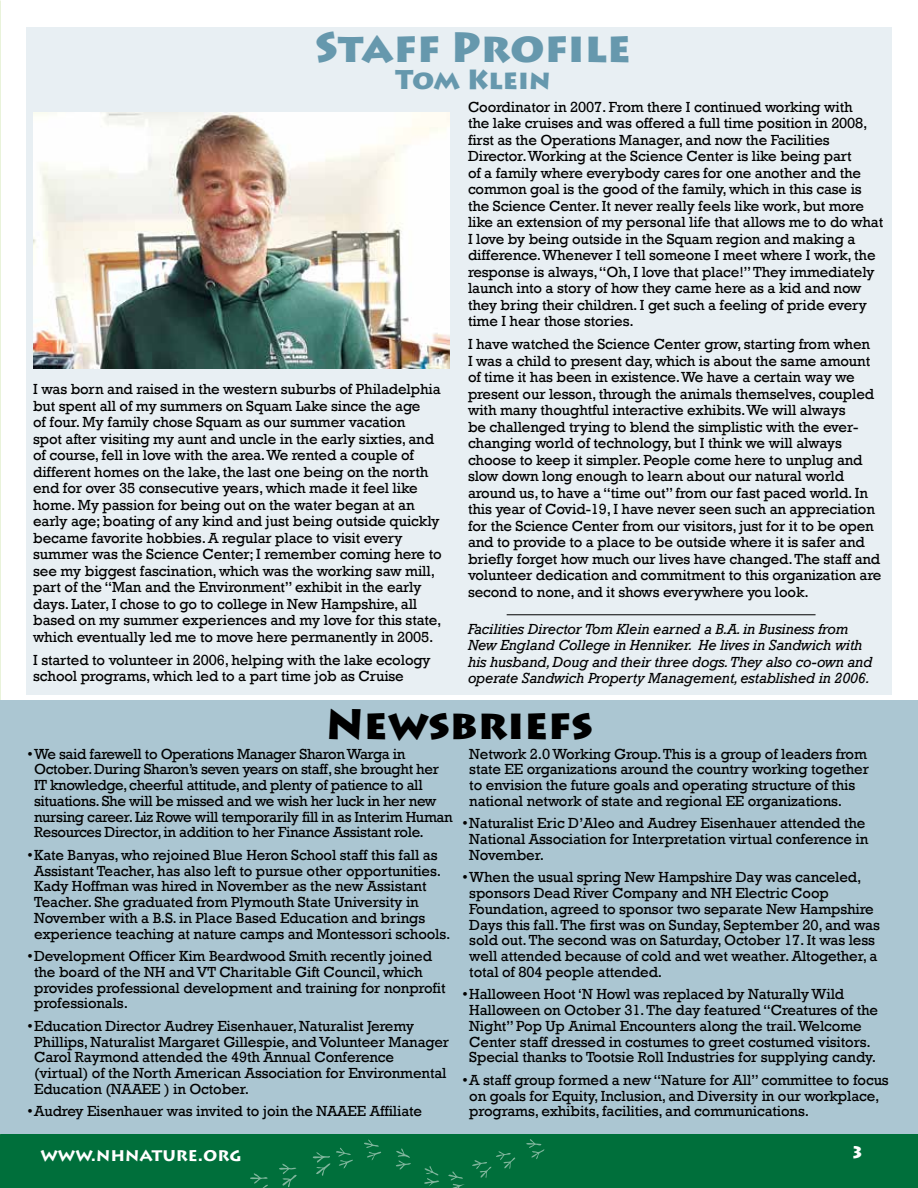
<style>
.page{position:relative;width:918px;height:1188px;background:#fff}
.page>*{position:absolute;margin:0;border:0;box-sizing:border-box;transform-origin:0 0}
.t1{font:900 42px "Lithos Pro";color:#6698ad}
.t2{font:900 42px "Lithos Pro";color:#000}
.t3{font:900 27px "Lithos Pro";color:#6698ad}
.t4{font:700 18px "Lithos Pro";color:#fff}
.t5{font:900 16.5px "Lithos Pro";color:#fff}
.t6{font:15px/16.5px "Rockwell";letter-spacing:-.01em;color:#000}
.t7{font:italic 15px/16.5px "Rockwell";letter-spacing:-.01em;color:#000}
</style>
<div class="page">
<div style="left:0;top:1134px;width:918px;height:54px;background:#006f3b"></div>
<svg style="left:526px;top:1139px;width:19px;height:20px"></svg>
<svg style="left:448px;top:1151px;width:68px;height:37px"></svg>
<svg style="left:424px;top:1166px;width:15px;height:20px"></svg>
<svg style="left:396px;top:1148px;width:15px;height:22px"></svg>
<svg style="left:364px;top:1139px;width:17px;height:21px"></svg>
<svg style="left:313px;top:1148px;width:40px;height:28px"></svg>
<svg style="left:250px;top:1173px;width:18px;height:15px"></svg>
<svg style="left:279px;top:1163px;width:18px;height:24px"></svg>
<div style="left:26px;top:27px;width:866px;height:668px;background:#e8eff3"></div>
<hr style="left:507px;top:614px;width:309px;height:1px;background:#000">
<div style="left:0;top:701px;width:918px;height:433px;background:#abc6d2"></div>
<img style="left:33px;top:112px;width:417px;height:256px">
<h1 class="t1" style="left:315px;top:21px;width:317px">Staff Profile</h1>
<h2 class="t3" style="left:396px;top:63px;width:157px">Tom Klein</h2>
<p class="t6" style="left:33px;top:381px;width:410px">I was born and raised in the western suburbs of Philadelphia but spent all of my summers on Squam Lake since the age<br>of four. My family chose Squam as our summer vacation<br>spot after visiting my aunt and uncle in the early sixties, and of course, fell in love with the area. We rented a couple of different homes on the lake, the last one being on the north end for over 35 consecutive years, which made it feel like home. My passion for being out on the water began at an early age; boating of any kind and just being outside quickly became favorite hobbies. A regular place to visit every summer was the Science Center; I remember coming here to see my biggest fascination, which was the working saw mill, part of the “Man and the Environment” exhibit in the early days. Later, I chose to go to college in New Hampshire, all based on my summer experiences and my love for this state, which eventually led me to move here permanently in 2005.</p>
<p class="t6" style="left:33px;top:652px;width:399px">I started to volunteer in 2006, helping with the lake ecology school programs, which led to a part time job as Cruise</p>
<p class="t6" style="left:468px;top:99px;width:417px">Coordinator in 2007. From there I continued working with<br>the lake cruises and was offered a full time position in 2008, first as the Operations Manager, and now the Facilities Director. Working at the Science Center is like being part<br>of a family where everybody cares for one another and the common goal is the good of the family, which in this case is the Science Center. It never really feels like work, but more like an extension of my personal life that allows me to do what I love by being outside in the Squam region and making a difference. Whenever I tell someone I meet where I work, the response is always, “Oh, I love that place!” They immediately launch into a story of how they came here as a kid and now they bring their children. I get such a feeling of pride every time I hear those stories.</p>
<p class="t6" style="left:468px;top:336px;width:415px">I have watched the Science Center grow, starting from when<br>I was a child to present day, which is about the same amount of time it has been in existence. We have a certain way we present our lesson, through the animals themselves, coupled with many thoughtful interactive exhibits. We will always<br>be challenged trying to blend the simplistic with the ever&shy;changing world of technology, but I think we will always choose to keep it simpler. People come here to unplug and slow down long enough to learn about our natural world around us, to have a “time out” from our fast paced world. In this year of Covid-19, I have never seen such an appreciation for the Science Center from our visitors, just for it to be open and to provide to a place to be outside where it is safer and briefly forget how much our lives have changed. The staff and volunteer dedication and commitment to this organization are second to none, and it shows everywhere you look.</p>
<p class="t7" style="left:468px;top:621px;width:406px">Facilities Director Tom Klein earned a B.A. in Business from New England College in Henniker. He lives in Sandwich with his husband, Doug and their three dogs. They also co-own and operate Sandwich Property Management, established in 2006.</p>
<h1 class="t2" style="left:326px;top:698px;width:268px">Newsbriefs</h1>
<p class="t6" style="left:34px;top:746px;width:420px;line-height:15.8px;text-indent:-7px">•We said farewell to Operations Manager Sharon Warga in October. During Sharon’s seven years on staff, she brought her IT knowledge, cheerful attitude, and plenty of patience to all situations. She will be missed and we wish her luck in her new nursing career. Liz Rowe will temporarily fill in as Interim Human Resources Director, in addition to her Finance Assistant role.</p>
<p class="t6" style="left:34px;top:847px;width:418px;line-height:15.8px;text-indent:-7px">•Kate Banyas, who rejoined Blue Heron School staff this fall as Assistant Teacher, has also left to pursue other opportunities.<br>Kady Hoffman was hired in November as the new Assistant Teacher. She graduated from Plymouth State University in November with a B.S. in Place Based Education and brings experience teaching at nature camps and Montessori schools.</p>
<p class="t6" style="left:34px;top:948px;width:413px;line-height:15.8px;text-indent:-7px">•Development Officer Kim Beardwood Smith recently joined the board of the NH and VT Charitable Gift Council, which provides professional development and training for nonprofit professionals.</p>
<p class="t6" style="left:34px;top:1018px;width:416px;line-height:15.8px;text-indent:-7px">•Education Director Audrey Eisenhauer, Naturalist Jeremy Phillips, Naturalist Margaret Gillespie, and Volunteer Manager Carol Raymond attended the 49th Annual Conference (virtual) of the North American Association for Environmental Education (NAAEE ) in October.</p>
<p class="t6" style="left:27px;top:1103px;width:396px">•Audrey Eisenhauer was invited to join the NAAEE Affiliate</p>
<p class="t6" style="left:469px;top:746px;width:401px;line-height:15.8px">Network 2.0 Working Group. This is a group of leaders from state EE organizations around the country working together to envision the future goals and operating structure of this national network of state and regional EE organizations.</p>
<p class="t6" style="left:469px;top:816px;width:401px;line-height:15.8px;text-indent:-7px">•Naturalist Eric D’Aleo and Audrey Eisenhauer attended the<br>National Association for Interpretation virtual conference in<br>November.</p>
<p class="t6" style="left:469px;top:870px;width:412px;line-height:15.8px;text-indent:-7px">•When the usual spring New Hampshire Day was canceled, sponsors Dead River Company and NH Electric Coop Foundation, agreed to sponsor two separate New Hampshire Days this fall. The first was on Sunday, September 20, and was sold out. The second was on Saturday, October 17. It was less well attended because of cold and wet weather. Altogether, a total of 804 people attended.</p>
<p class="t6" style="left:469px;top:987px;width:410px;line-height:15.8px;text-indent:-7px">•Halloween Hoot ‘N Howl was replaced by Naturally Wild Halloween on October 31. The day featured “Creatures of the Night” Pop Up Animal Encounters along the trail. Welcome Center staff dressed in costumes to greet costumed visitors.<br>Special thanks to Tootsie Roll Industries for supplying candy.</p>
<p class="t6" style="left:469px;top:1072px;width:421px;line-height:15.8px;text-indent:-7px">•A staff group formed a new “Nature for All” committee to focus on goals for Equity, Inclusion, and Diversity in our workplace, programs, exhibits, facilities, and communications.</p>
<p class="t4" style="left:40px;top:1144px;width:202px">WWW.NHNATURE.ORG</p>
<p class="t5" style="left:851px;top:1142px;width:15px">3</p>
</div>
